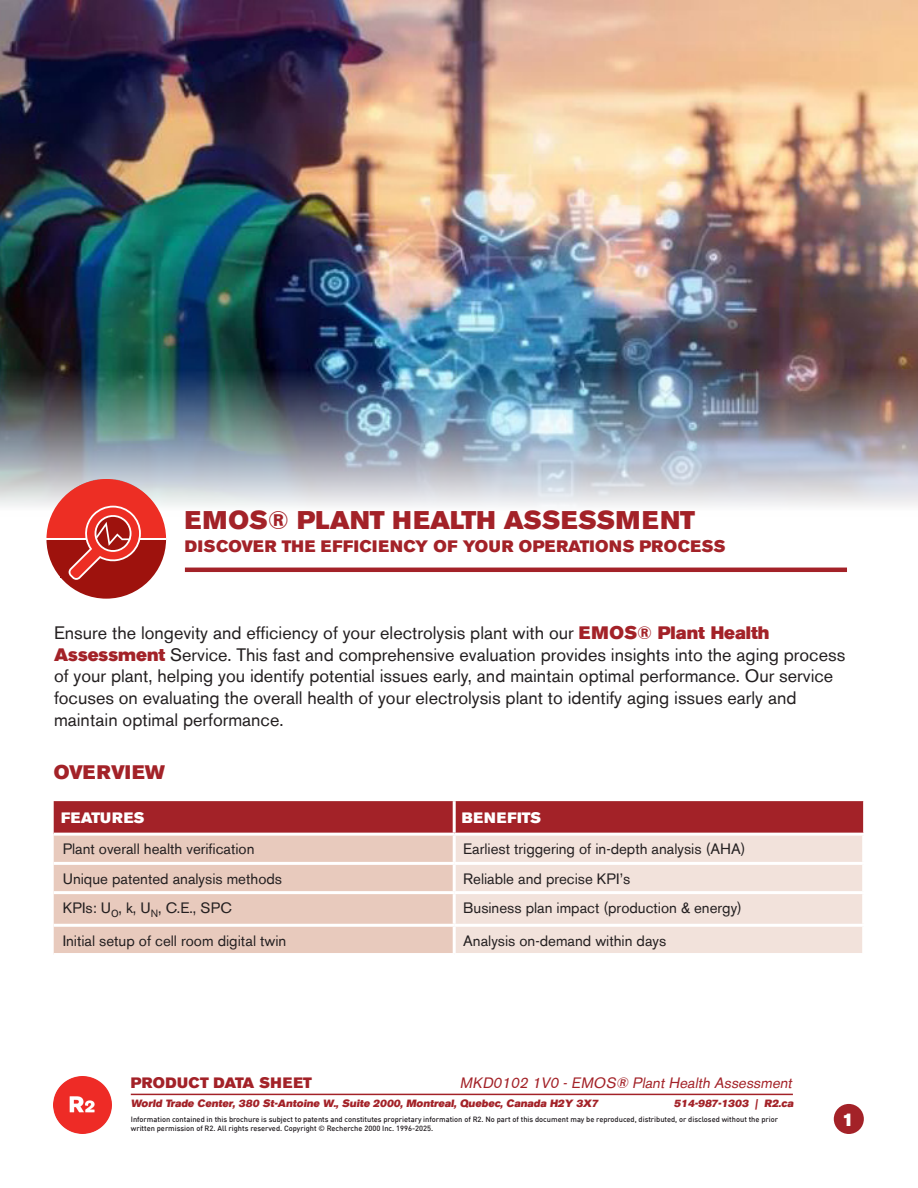
<style>
.page{position:relative;width:918px;height:1188px;background:#fff}
.page>*{position:absolute;margin:0;border:0;box-sizing:border-box;transform-origin:0 0}
.t1{font:25.5px "Akzidenz Grotesk BE Super";letter-spacing:.01em;color:#a32228}
.t2{font:19.5px "Akzidenz Grotesk BE Super";color:#a32228}
.t3{font:18px/21.6px "Akzidenz Grotesk BE";color:#231f20}
.t4{font:18px "Akzidenz Grotesk BE Super";color:#fff}
.t5{font:16.5px "Akzidenz Grotesk BE Super";letter-spacing:.03em;color:#a32228}
.t6{font:15px "Akzidenz Grotesk BE";color:#231f20}
.t7{font:italic 15px "Akzidenz Grotesk BE";color:#a32228}
.t8{font:15px "Akzidenz Grotesk BE Super";letter-spacing:.03em;color:#a32228}
.t9{font:15px "Akzidenz Grotesk BE Super";letter-spacing:.02em;color:#fff}
.t10{font:15px "Akzidenz Grotesk BE Super";letter-spacing:.065em;color:#fff}
.t11{font:10.5px "Akzidenz Grotesk BE Super";color:#a32228}
.t12{font:500 7.5px/9px "DIN";color:#1f1a1e}
.s1{font-family:"Akzidenz Grotesk BE Super";color:#a32228}
</style>
<div class="page">
<img style="left:0;top:0;width:918px;height:506px">
<div style="left:54px;top:801px;width:809px;height:32px;background:#a32228"></div>
<div style="left:54px;top:836px;width:399px;height:117px;background:#e8cabd"></div>
<div style="left:456px;top:836px;width:406px;height:117px;background:#f2e2db"></div>
<hr style="left:54px;top:862px;width:400px;height:3px;background:#fff">
<hr style="left:454px;top:862px;width:411px;height:3px;background:#fff">
<hr style="left:54px;top:891px;width:400px;height:3px;background:#fff">
<hr style="left:454px;top:891px;width:411px;height:3px;background:#fff">
<hr style="left:54px;top:924px;width:400px;height:3px;background:#fff">
<hr style="left:454px;top:924px;width:411px;height:3px;background:#fff">
<hr style="left:453px;top:801px;width:3px;height:32px;background:#fff">
<hr style="left:185px;top:568px;width:662px;height:4px;background:#a32228">
<img style="left:54px;top:1076px;width:57px;height:58px">
<hr style="left:131px;top:1094px;width:662px;height:1px;background:#a32228">
<div style="left:834px;top:1104px;width:30px;height:30px;background:#a32228;border-radius:50%"></div>
<svg style="left:46px;top:479px;width:120px;height:120px"></svg>
<p class="t1" style="left:185px;top:506px;width:511px">EMOS® PLANT HEALTH ASSESSMENT</p>
<p class="t5" style="left:185px;top:537px;width:542px">DISCOVER THE EFFICIENCY OF YOUR OPERATIONS PROCESS</p>
<p class="t3" style="left:54px;top:622px;width:793px">Ensure the longevity and efficiency of your electrolysis plant with our <span class="s1">EMOS® Plant Health Assessment</span> Service. This fast and comprehensive evaluation provides insights into the aging process of your plant, helping you identify potential issues early, and maintain optimal performance. Our service focuses on evaluating the overall health of your electrolysis plant to identify aging issues early and maintain optimal performance.</p>
<p class="t2" style="left:54px;top:761px;width:113px">OVERVIEW</p>
<p class="t9" style="left:61px;top:809px;width:85px">FEATURES</p>
<p class="t10" style="left:462px;top:809px;width:81px">BENEFITS</p>
<p class="t6" style="left:63px;top:840px;width:193px">Plant overall health verification</p>
<p class="t6" style="left:463px;top:840px;width:284px">Earliest triggering of in-depth analysis (AHA)</p>
<p class="t6" style="left:63px;top:869px;width:221px">Unique patented analysis methods</p>
<p class="t6" style="left:463px;top:869px;width:169px">Reliable and precise KPI’s</p>
<p class="t6" style="left:63px;top:899px;width:170px">KPIs: U<sub>0</sub>, k, U<sub>N</sub>, C.E., SPC</p>
<p class="t6" style="left:463px;top:899px;width:280px">Business plan impact (production &amp; energy)</p>
<p class="t6" style="left:63px;top:931px;width:225px">Initial setup of cell room digital twin</p>
<p class="t6" style="left:463px;top:931px;width:205px">Analysis on-demand within days</p>
<p class="t8" style="left:131px;top:1074px;width:182px">PRODUCT DATA SHEET</p>
<p class="t7" style="left:460px;top:1074px;width:337px">MKD0102 1V0 - EMOS® Plant Health Assessment</p>
<p class="t11" style="left:131px;top:1097px;width:471px">World Trade Center, 380 St-Antoine W., Suite 2000, Montreal, Quebec, Canada H2Y 3X7</p>
<p class="t11" style="left:674px;top:1097px;width:123px">514-987-1303 | R2.ca</p>
<p class="t12" style="left:131px;top:1114px;width:649px">Information contained in this brochure is subject to patents and constitutes proprietary information of R2. No part of this document may be reproduced, distributed, or disclosed without the prior written permission of R2. All rights reserved. Copyright © Recherche 2000 Inc. 1996-2025.</p>
<p class="t4" style="left:842px;top:1109px;width:13px">1</p>
</div>
